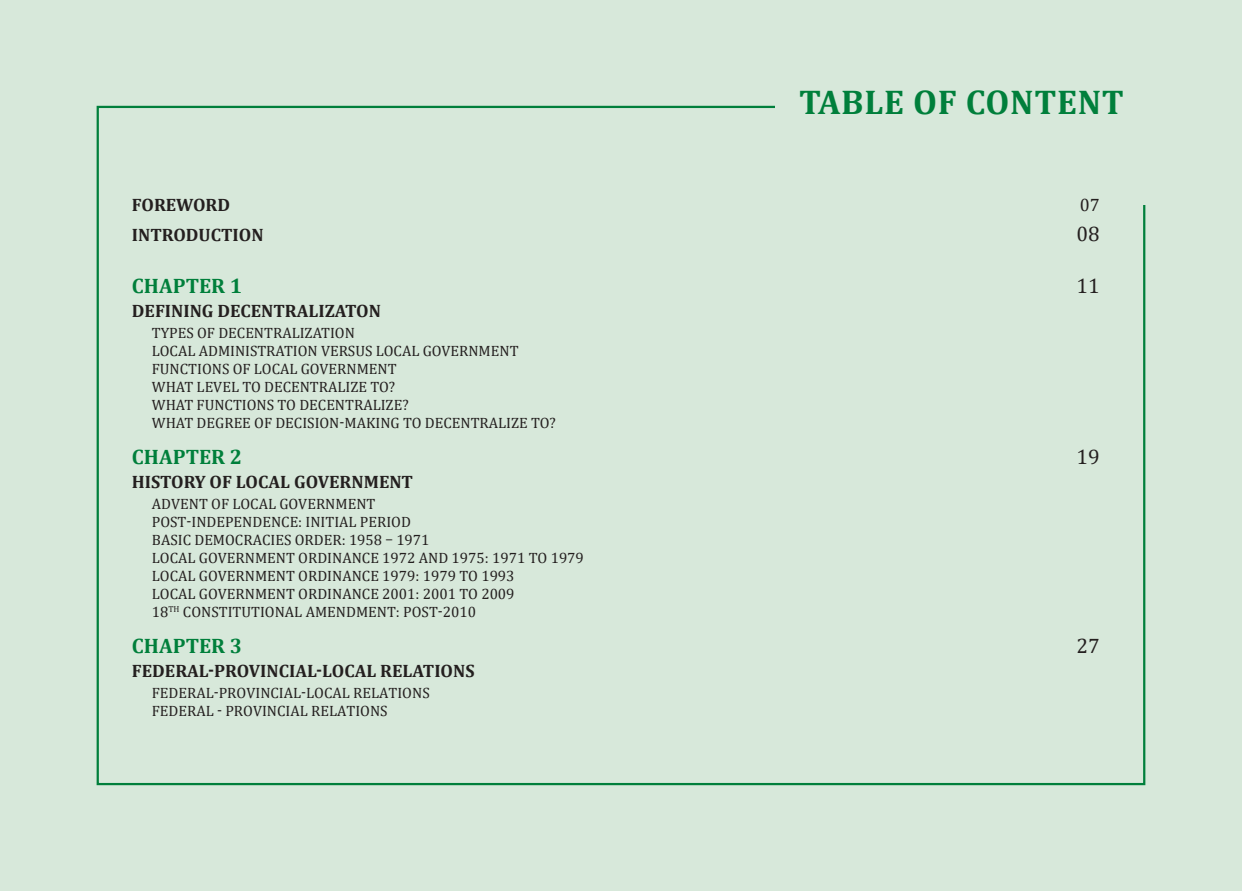
<style>
.page{position:relative;width:1242px;height:891px;background:#d7e8da}
.page>*{position:absolute;margin:0;border:0;box-sizing:border-box;transform-origin:0 0}
.t1{font:700 34.5px "Cambria";letter-spacing:.02em;color:#007f3b}
.t2{font:700 21px "Cambria";color:#007f3b}
.t3{font:21px "Cambria";color:#241f1f}
.t4{font:700 18px "Cambria";color:#241f1f}
.t5{font:18px "Cambria";color:#241f1f}
.t6{font:15px/18px "Cambria";color:#241f1f}
</style>
<div class="page">
<h1 class="t1" style="left:799px;top:77px;width:326px">TABLE OF CONTENT</h1>
<p class="t4" style="left:132px;top:192px;width:100px">FOREWORD</p>
<p class="t5" style="left:1080px;top:194px;width:21px">07</p>
<p class="t4" style="left:132px;top:222px;width:133px">INTRODUCTION</p>
<h2 class="t3" style="left:1077px;top:221px;width:25px">08</h2>
<h2 class="t2" style="left:132px;top:271px;width:112px">CHAPTER 1</h2>
<h2 class="t3" style="left:1077px;top:274px;width:25px">11</h2>
<p class="t4" style="left:132px;top:298px;width:251px">DEFINING DECENTRALIZATON</p>
<p class="t6" style="left:152px;top:324px;width:406px">TYPES OF DECENTRALIZATION<br>LOCAL ADMINISTRATION VERSUS LOCAL GOVERNMENT FUNCTIONS OF LOCAL GOVERNMENT<br>WHAT LEVEL TO DECENTRALIZE TO?<br>WHAT FUNCTIONS TO DECENTRALIZE?<br>WHAT DEGREE OF DECISION-MAKING TO DECENTRALIZE TO?</p>
<h2 class="t2" style="left:132px;top:442px;width:112px">CHAPTER 2</h2>
<h2 class="t3" style="left:1077px;top:445px;width:25px">19</h2>
<p class="t4" style="left:132px;top:469px;width:283px">HISTORY OF LOCAL GOVERNMENT</p>
<p class="t6" style="left:152px;top:495px;width:434px">ADVENT OF LOCAL GOVERNMENT<br>POST-INDEPENDENCE: INITIAL PERIOD<br>BASIC DEMOCRACIES ORDER: 1958 – 1971<br>LOCAL GOVERNMENT ORDINANCE 1972 AND 1975: 1971 TO 1979<br>LOCAL GOVERNMENT ORDINANCE 1979: 1979 TO 1993<br>LOCAL GOVERNMENT ORDINANCE 2001: 2001 TO 2009<br>18<sup>TH</sup> CONSTITUTIONAL AMENDMENT: POST-2010</p>
<h2 class="t2" style="left:132px;top:631px;width:112px">CHAPTER 3</h2>
<h2 class="t3" style="left:1077px;top:634px;width:25px">27</h2>
<p class="t4" style="left:132px;top:658px;width:344px">FEDERAL-PROVINCIAL-LOCAL RELATIONS</p>
<p class="t6" style="left:152px;top:684px;width:279px">FEDERAL-PROVINCIAL-LOCAL RELATIONS<br>FEDERAL - PROVINCIAL RELATIONS</p>
</div>
